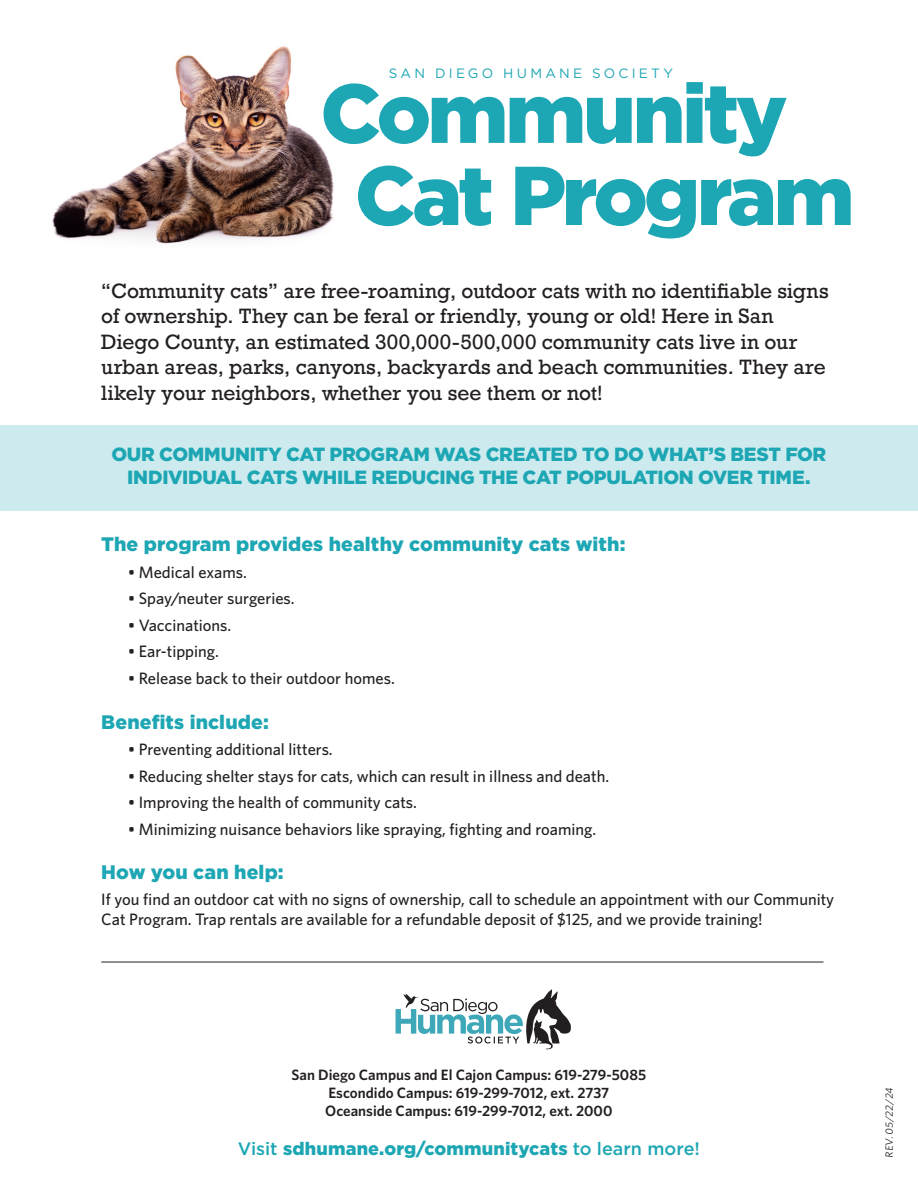
<style>
.page{position:relative;width:918px;height:1188px;background:#fff}
.page>*{position:absolute;margin:0;border:0;box-sizing:border-box;transform-origin:0 0}
.t1{font:900 83.25px "Gotham";letter-spacing:-.045em;color:#1da6b3}
.t2{font:19.5px/25.5px "Rockwell";color:#231f20}
.t3{font:900 19.5px "Gotham";letter-spacing:.01em;color:#1da6b3}
.t4{font:900 19.05px/23.4px "Gotham";letter-spacing:-.02em;color:#1da6b3;text-align:center}
.t5{font:900 18px "Gotham";letter-spacing:.01em;color:#1da6b3}
.t6{font:500 16.5px/19.8px "Whitney";color:#231f20}
.t7{font:600 15px "Whitney";color:#231f20}
.t8{font:13.5px "Gotham";letter-spacing:.235em;color:#1da6b3}
.t9{font:10.5px "Whitney";color:#231f20}
.s1{font-weight:500}
</style>
<div class="page">
<div style="left:0;top:425px;width:918px;height:85px;background:#cdebee"></div>
<hr style="left:101px;top:962px;width:723px;height:1px;background:#231f20">
<img style="left:52px;top:46px;width:282px;height:198px">
<svg style="left:396px;top:989px;width:175px;height:60px"></svg>
<p class="t8" style="left:389px;top:65px;width:286px">SAN DIEGO HUMANE SOCIETY</p>
<p class="t1" style="left:320px;top:56px;width:469px">Community</p>
<p class="t1" style="left:355px;top:138px;width:501px">Cat Program</p>
<p class="t2" style="left:101px;top:278px;width:729px">“Community cats” are free-roaming, outdoor cats with no identifiable signs of ownership. They can be feral or friendly, young or old! Here in San Diego County, an estimated 300,000-500,000 community cats live in our urban areas, parks, canyons, backyards and beach communities. They are likely your neighbors, whether you see them or not!</p>
<p class="t4" style="left:111px;top:442px;width:716px">OUR COMMUNITY CAT PROGRAM WAS CREATED TO DO WHAT’S BEST FOR<br>INDIVIDUAL CATS WHILE REDUCING THE CAT POPULATION OVER TIME.</p>
<p class="t3" style="left:101px;top:531px;width:526px">The program provides healthy community cats with:</p>
<p class="t6" style="left:128px;top:562px;width:120px">• Medical exams.</p>
<p class="t6" style="left:128px;top:588px;width:168px">• Spay/neuter surgeries.</p>
<p class="t6" style="left:128px;top:615px;width:105px">• Vaccinations.</p>
<p class="t6" style="left:128px;top:641px;width:92px">• Ear-tipping.</p>
<p class="t6" style="left:128px;top:668px;width:268px">• Release back to their outdoor homes.</p>
<p class="t3" style="left:101px;top:708px;width:169px">Benefits include:</p>
<p class="t6" style="left:128px;top:739px;width:206px">• Preventing additional litters.</p>
<p class="t6" style="left:128px;top:766px;width:482px">• Reducing shelter stays for cats, which can result in illness and death.</p>
<p class="t6" style="left:128px;top:793px;width:290px">• Improving the health of community cats.</p>
<p class="t6" style="left:128px;top:819px;width:469px">• Minimizing nuisance behaviors like spraying, fighting and roaming.</p>
<p class="t3" style="left:101px;top:858px;width:184px">How you can help:</p>
<p class="t6" style="left:101px;top:889px;width:734px">If you find an outdoor cat with no signs of ownership, call to schedule an appointment with our Community<br>Cat Program. Trap rentals are available for a refundable deposit of $125, and we provide training!</p>
<p class="t7" style="left:292px;top:1064px;width:356px">San Diego Campus and El Cajon Campus: 619-279-5085</p>
<p class="t7" style="left:329px;top:1082px;width:282px">Escondido Campus: 619-299-7012, ext. 2737</p>
<p class="t7" style="left:325px;top:1100px;width:289px">Oceanside Campus: 619-299-7012, ext. 2000</p>
<p class="t5" style="left:238px;top:1136px;width:464px"><span class="s1">Visit</span> sdhumane.org/communitycats <span class="s1">to learn more!</span></p>
<p class="t9" style="left:882px;top:1158px;width:73px;rotate:-90deg">REV.05/22/24</p>
</div>
